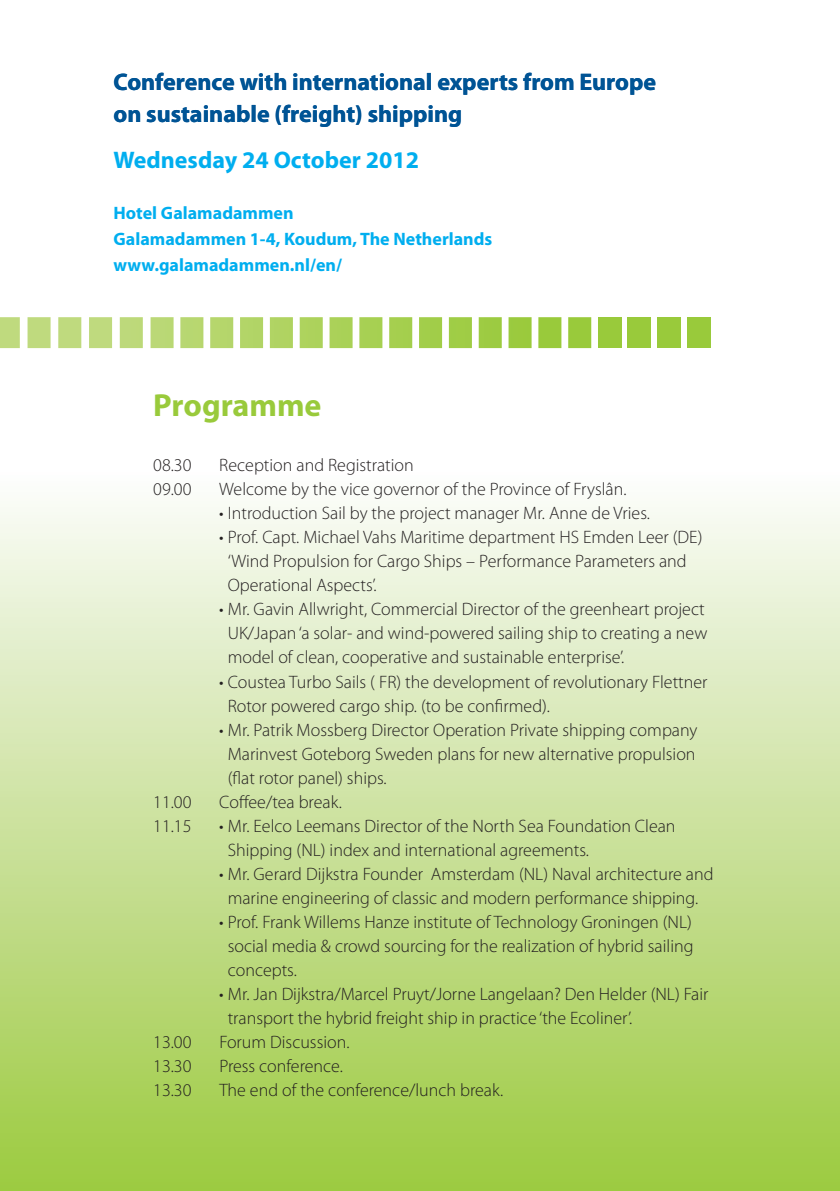
<style>
.page{position:relative;width:840px;height:1191px;background:#fff}
.page>*{position:absolute;margin:0;border:0;box-sizing:border-box;transform-origin:0 0}
.t1{font:700 32px "Myriad Pro";color:#99ca3b}
.t2{font:700 24px/32px "Myriad Pro";color:#005495}
.t3{font:700 24px "Myriad Pro";color:#00aeef}
.t4{font:300 18px/24px "Myriad Pro";color:#231f20}
.t5{font:700 18px/26px "Myriad Pro";color:#00aeef}
</style>
<div class="page">
<div style="left:0;top:469px;width:839px;height:722px;background:linear-gradient(to bottom,#fcfcfc,#9cc940)"></div>
<div style="left:687px;top:317px;width:23px;height:31px;background:#99ca3b"></div>
<div style="left:657px;top:317px;width:23px;height:31px;background:#99ca3b"></div>
<div style="left:627px;top:317px;width:23px;height:31px;background:#99ca3b"></div>
<div style="left:597px;top:317px;width:23px;height:31px;background:#99ca3b"></div>
<svg style="left:0;top:317px;width:591px;height:31px"></svg>
<h2 class="t2" style="left:113px;top:65px;width:544px">Conference with international experts from Europe on sustainable (freight) shipping</h2>
<h2 class="t3" style="left:113px;top:144px;width:307px">Wednesday 24 October 2012</h2>
<p class="t5" style="left:113px;top:199px;width:380px">Hotel Galamadammen<br>Galamadammen 1-4, Koudum, The Netherlands www.galamadammen.nl/en/</p>
<h1 class="t1" style="left:153px;top:384px;width:170px">Programme</h1>
<p class="t4" style="left:153px;top:453px;width:40px">08.30</p>
<p class="t4" style="left:219px;top:453px;width:196px">Reception and Registration</p>
<p class="t4" style="left:153px;top:477px;width:40px">09.00</p>
<p class="t4" style="left:219px;top:477px;width:408px">Welcome by the vice governor of the Province of Fryslân.</p>
<p class="t4" style="left:219px;top:501px;width:432px">• Introduction Sail by the project manager Mr. Anne de Vries.</p>
<p class="t4" style="left:227px;top:525px;width:476px;text-indent:-8px">• Prof. Capt. Michael Vahs Maritime department HS Emden Leer (DE) ‘Wind Propulsion for Cargo Ships – Performance Parameters and<br>Operational Aspects’.</p>
<p class="t4" style="left:227px;top:597px;width:481px;text-indent:-8px">• Mr. Gavin Allwright, Commercial Director of the greenheart project<br>UK/Japan ‘a solar- and wind-powered sailing ship to creating a new model of clean, cooperative and sustainable enterprise’.</p>
<p class="t4" style="left:227px;top:669px;width:481px;text-indent:-8px">• Coustea Turbo Sails ( FR) the development of revolutionary Flettner<br>Rotor powered cargo ship. (to be confirmed).</p>
<p class="t4" style="left:227px;top:717px;width:471px;text-align:justify;text-indent:-8px">• Mr. Patrik Mossberg Director Operation Private shipping company Marinvest Goteborg Sweden plans for new alternative propulsion (flat rotor panel) ships.</p>
<p class="t4" style="left:153px;top:789px;width:40px">11.00</p>
<p class="t4" style="left:219px;top:789px;width:124px">Coffee/tea break.</p>
<p class="t4" style="left:153px;top:813px;width:40px">11.15</p>
<p class="t4" style="left:227px;top:813px;width:449px;text-indent:-8px">• Mr. Eelco Leemans Director of the North Sea Foundation Clean<br>Shipping (NL) index and international agreements.</p>
<p class="t4" style="left:219px;top:861px;width:495px;text-align:center">• Mr. Gerard Dijkstra Founder Amsterdam (NL) Naval architecture and marine engineering of classic and modern performance shipping.</p>
<p class="t4" style="left:227px;top:909px;width:467px;text-align:justify;text-indent:-8px">• Prof. Frank Willems Hanze institute of Technology Groningen (NL) social media &amp; crowd sourcing for the realization of hybrid sailing concepts.</p>
<p class="t4" style="left:227px;top:981px;width:482px;text-indent:-8px">• Mr. Jan Dijkstra/Marcel Pruyt/Jorne Langelaan? Den Helder (NL) Fair transport the hybrid freight ship in practice ‘the Ecoliner’.</p>
<p class="t4" style="left:153px;top:1029px;width:40px">13.00</p>
<p class="t4" style="left:219px;top:1029px;width:132px">Forum Discussion.</p>
<p class="t4" style="left:153px;top:1053px;width:40px">13.30</p>
<p class="t4" style="left:219px;top:1053px;width:125px">Press conference.</p>
<p class="t4" style="left:153px;top:1077px;width:40px">13.30</p>
<p class="t4" style="left:219px;top:1077px;width:285px">The end of the conference/lunch break.</p>
</div>
